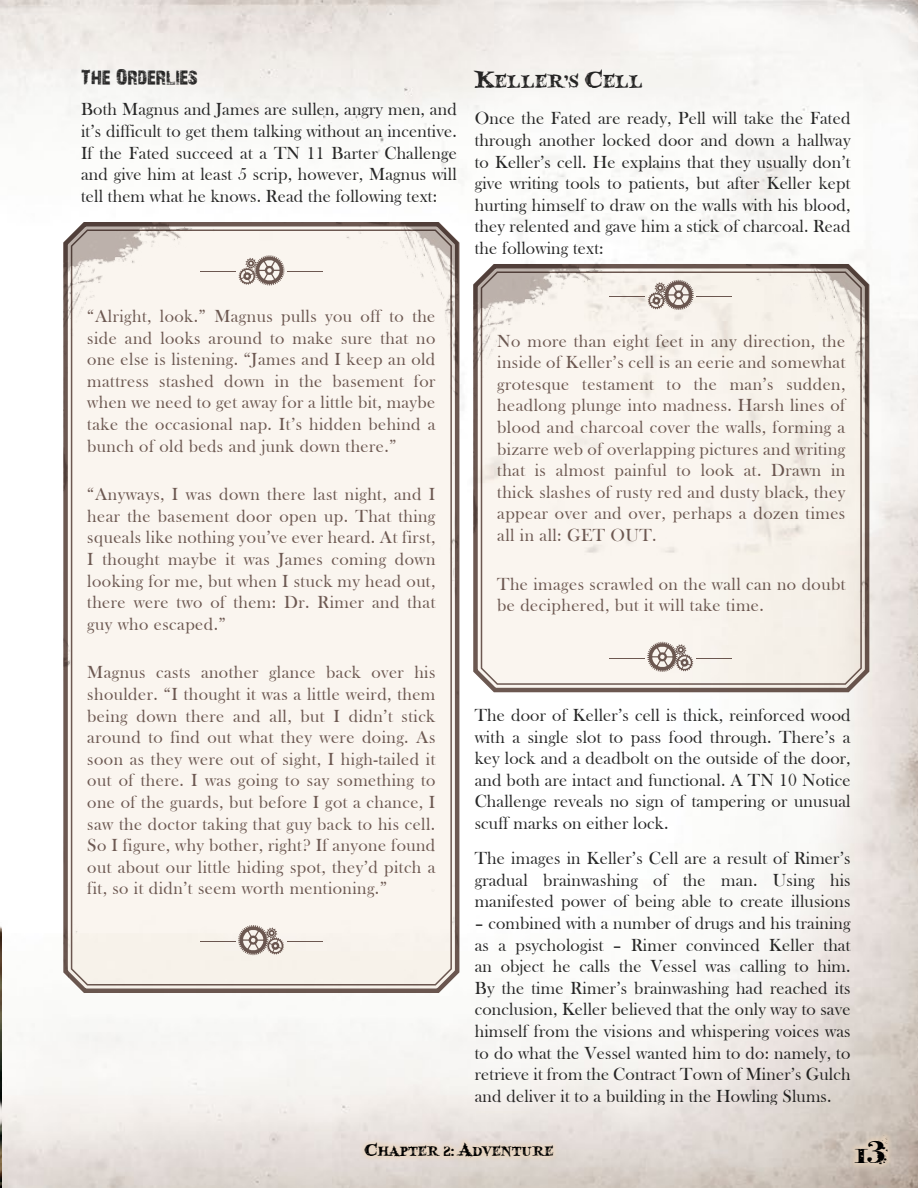
<style>
.page{position:relative;width:918px;height:1188px;background:#fff}
.page>*{position:absolute;margin:0;border:0;box-sizing:border-box;transform-origin:0 0}
.t1{font:36px "i Nked God";color:#000}
.t2{font:27px "Blood Crow";color:#000}
.t3{font:21px "null";color:#000}
.t4{font:19.5px "Blood Crow";color:#000}
.t5{font:18px/21.6px "Bask Old Face";letter-spacing:.025em;color:#6c5851;text-align:justify}
.t6{font:18px/21.6px "Bask Old Face";letter-spacing:.01em;color:#000;text-align:justify}
</style>
<div class="page">
<img style="left:0;top:0;width:918px;height:1188px">
<img style="left:0;top:652px;width:1px;height:536px">
<div style="left:848px;top:1132px;width:45px;height:39px;background:#ebd5bc;opacity:.78"></div>
<div style="left:359px;top:1137px;width:200px;height:26px;background:#ebd5bc;opacity:.78"></div>
<svg style="left:59px;top:218px;width:405px;height:779px"></svg>
<div style="left:70px;top:228px;width:383px;height:758px;background:#faf5ef"></div>
<svg style="left:469px;top:260px;width:404px;height:436px"></svg>
<svg style="left:480px;top:270px;width:383px;height:416px"></svg>
<p class="t3" style="left:81px;top:68px;width:118px">THE ORDERLIES</p>
<p class="t6" style="left:81px;top:99px;width:377px">Both Magnus and James are sullen, angry men, and it’s difficult to get them talking without an incentive.<br>If the Fated succeed at a TN 11 Barter Challenge and give him at least 5 scrip, however, Magnus will tell them what he knows. Read the following text:</p>
<h2 class="t2" style="left:475px;top:62px;width:170px">Keller’s Cell</h2>
<p class="t6" style="left:475px;top:108px;width:377px">Once the Fated are ready, Pell will take the Fated through another locked door and down a hallway to Keller’s cell. He explains that they usually don’t give writing tools to patients, but after Keller kept hurting himself to draw on the walls with his blood, they relented and gave him a stick of charcoal. Read the following text:</p>
<p class="t5" style="left:87px;top:306px;width:350px">“Alright, look.” Magnus pulls you off to the side and looks around to make sure that no one else is listening. “James and I keep an old mattress stashed down in the basement for when we need to get away for a little bit, maybe take the occasional nap. It’s hidden behind a bunch of old beds and junk down there.”</p>
<p class="t5" style="left:87px;top:484px;width:350px">“Anyways, I was down there last night, and I hear the basement door open up. That thing squeals like nothing you’ve ever heard. At first, I thought maybe it was James coming down looking for me, but when I stuck my head out, there were two of them: Dr. Rimer and that guy who escaped.”</p>
<p class="t5" style="left:87px;top:662px;width:350px">Magnus casts another glance back over his shoulder. “I thought it was a little weird, them being down there and all, but I didn’t stick around to find out what they were doing. As soon as they were out of sight, I high-tailed it out of there. I was going to say something to one of the guards, but before I got a chance, I saw the doctor taking that guy back to his cell.<br>So I figure, why bother, right? If anyone found out about our little hiding spot, they’d pitch a fit, so it didn’t seem worth mentioning.”</p>
<p class="t5" style="left:497px;top:330px;width:350px">No more than eight feet in any direction, the inside of Keller’s cell is an eerie and somewhat grotesque testament to the man’s sudden, headlong plunge into madness. Harsh lines of blood and charcoal cover the walls, forming a bizarre web of overlapping pictures and writing that is almost painful to look at. Drawn in thick slashes of rusty red and dusty black, they appear over and over, perhaps a dozen times all in all: GET OUT.</p>
<p class="t5" style="left:497px;top:573px;width:350px">The images scrawled on the wall can no doubt be deciphered, but it will take time.</p>
<p class="t6" style="left:475px;top:705px;width:377px">The door of Keller’s cell is thick, reinforced wood with a single slot to pass food through. There’s a key lock and a deadbolt on the outside of the door, and both are intact and functional. A TN 10 Notice Challenge reveals no sign of tampering or unusual scuff marks on either lock.</p>
<p class="t6" style="left:475px;top:848px;width:377px">The images in Keller’s Cell are a result of Rimer’s gradual brainwashing of the man. Using his manifested power of being able to create illusions</p>
<p class="t6" style="left:475px;top:913px;width:377px">– combined with a number of drugs and his training as a psychologist – Rimer convinced Keller that an object he calls the Vessel was calling to him.<br>By the time Rimer’s brainwashing had reached its conclusion, Keller believed that the only way to save himself from the visions and whispering voices was to do what the Vessel wanted him to do: namely, to retrieve it from the Contract Town of Miner’s Gulch and deliver it to a building in the Howling Slums.</p>
<p class="t4" style="left:365px;top:1137px;width:190px">Chapter 2: Adventure</p>
<h1 class="t1" style="left:855px;top:1129px;width:32px">13</h1>
</div>
